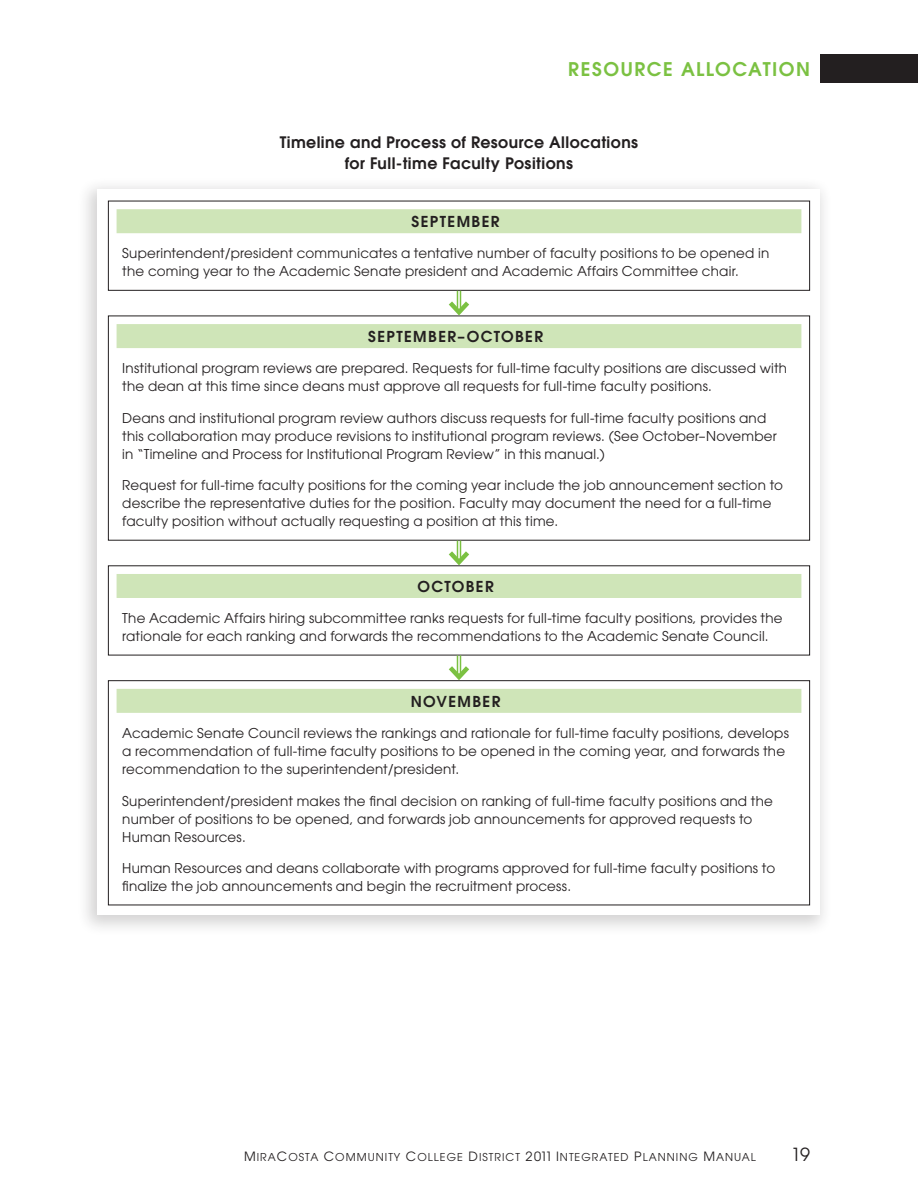
<style>
.page{position:relative;width:918px;height:1188px;background:#fff}
.page>*{position:absolute;margin:0;border:0;box-sizing:border-box;transform-origin:0 0}
.t1{font:600 18.75px "Avant Garde";letter-spacing:.08em;color:#7bc142}
.t2{font:18px "Avant Garde";color:#231f20}
.t3{font:600 15.75px/21px "Avant Garde";letter-spacing:.02em;color:#231f20;text-align:center}
.t4{font:600 15px "Avant Garde";letter-spacing:.09em;color:#231f20}
.t5{font:13.5px/18px "Avant Garde";letter-spacing:.015em;color:#231f20}
.t6{font:10.8px "Avant Garde Book SC850";letter-spacing:.095em;color:#231f20}
.s1{font-size:12.75px}
.s2{font-family:"Avant Garde";font-size:12.75px}
</style>
<div class="page">
<div style="left:820px;top:54px;width:98px;height:29px;background:#231f20"></div>
<div style="left:76px;top:177px;width:757px;height:760px;background:#231f20;opacity:.2"></div>
<div style="left:98px;top:190px;width:722px;height:725px;background:#fff"></div>
<div style="left:117px;top:209px;width:684px;height:24px;background:#cfe5b8"></div>
<div style="left:108px;top:201px;width:702px;height:90px;border:1px solid #231f20"></div>
<div style="left:117px;top:689px;width:684px;height:24px;background:#cfe5b8"></div>
<div style="left:108px;top:680px;width:702px;height:225px;border:1px solid #231f20"></div>
<div style="left:117px;top:324px;width:684px;height:24px;background:#cfe5b8"></div>
<div style="left:117px;top:574px;width:684px;height:24px;background:#cfe5b8"></div>
<svg style="left:444px;top:291px;width:30px;height:26px"></svg>
<svg style="left:444px;top:655px;width:30px;height:27px"></svg>
<svg style="left:444px;top:541px;width:30px;height:26px"></svg>
<h1 class="t1" style="left:568px;top:57px;width:243px">Resource Allocation</h1>
<p class="t3" style="left:280px;top:131px;width:360px">Timeline and Process of Resource Allocations for Full-time Faculty Positions</p>
<p class="t4" style="left:412px;top:212px;width:90px">September</p>
<p class="t5" style="left:122px;top:245px;width:649px">Superintendent/president communicates a tentative number of faculty positions to be opened in the coming year to the Academic Senate president and Academic Affairs Committee chair.</p>
<p class="t4" style="left:368px;top:327px;width:176px">September–October</p>
<p class="t5" style="left:122px;top:359px;width:666px">Institutional program reviews are prepared. Requests for full-time faculty positions are discussed with the dean at this time since deans must approve all requests for full-time faculty positions.</p>
<p class="t5" style="left:122px;top:409px;width:656px">Deans and institutional program review authors discuss requests for full-time faculty positions and this collaboration may produce revisions to institutional program reviews. (See October–November in “Timeline and Process for Institutional Program Review” in this manual.)</p>
<p class="t5" style="left:122px;top:476px;width:662px">Request for full-time faculty positions for the coming year include the job announcement section to describe the representative duties for the position. Faculty may document the need for a full-time faculty position without actually requesting a position at this time.</p>
<p class="t4" style="left:417px;top:576px;width:78px">October</p>
<p class="t5" style="left:122px;top:609px;width:662px">The Academic Affairs hiring subcommittee ranks requests for full-time faculty positions, provides the rationale for each ranking and forwards the recommendations to the Academic Senate Council.</p>
<p class="t4" style="left:411px;top:691px;width:91px">November</p>
<p class="t5" style="left:122px;top:724px;width:668px">Academic Senate Council reviews the rankings and rationale for full-time faculty positions, develops a recommendation of full-time faculty positions to be opened in the coming year, and forwards the recommendation to the superintendent/president.</p>
<p class="t5" style="left:122px;top:792px;width:652px">Superintendent/president makes the final decision on ranking of full-time faculty positions and the number of positions to be opened, and forwards job announcements for approved requests to<br>Human Resources.</p>
<p class="t5" style="left:122px;top:859px;width:655px">Human Resources and deans collaborate with programs approved for full-time faculty positions to finalize the job announcements and begin the recruitment process.</p>
<p class="t6" style="left:244px;top:1151px;width:513px"><span class="s1">M</span>IRA<span class="s1">C</span>OSTA <span class="s1">C</span>OMM UNITY <span class="s1">C</span>OLLEGE <span class="s1">D</span>ISTRICT <span class="s2">2011</span> <span class="s1">I</span> NTEGRATED <span class="s1">P</span>LANNING <span class="s1">M</span>ANUAL</p>
<h2 class="t2" style="left:791px;top:1144px;width:20px">19</h2>
</div>
